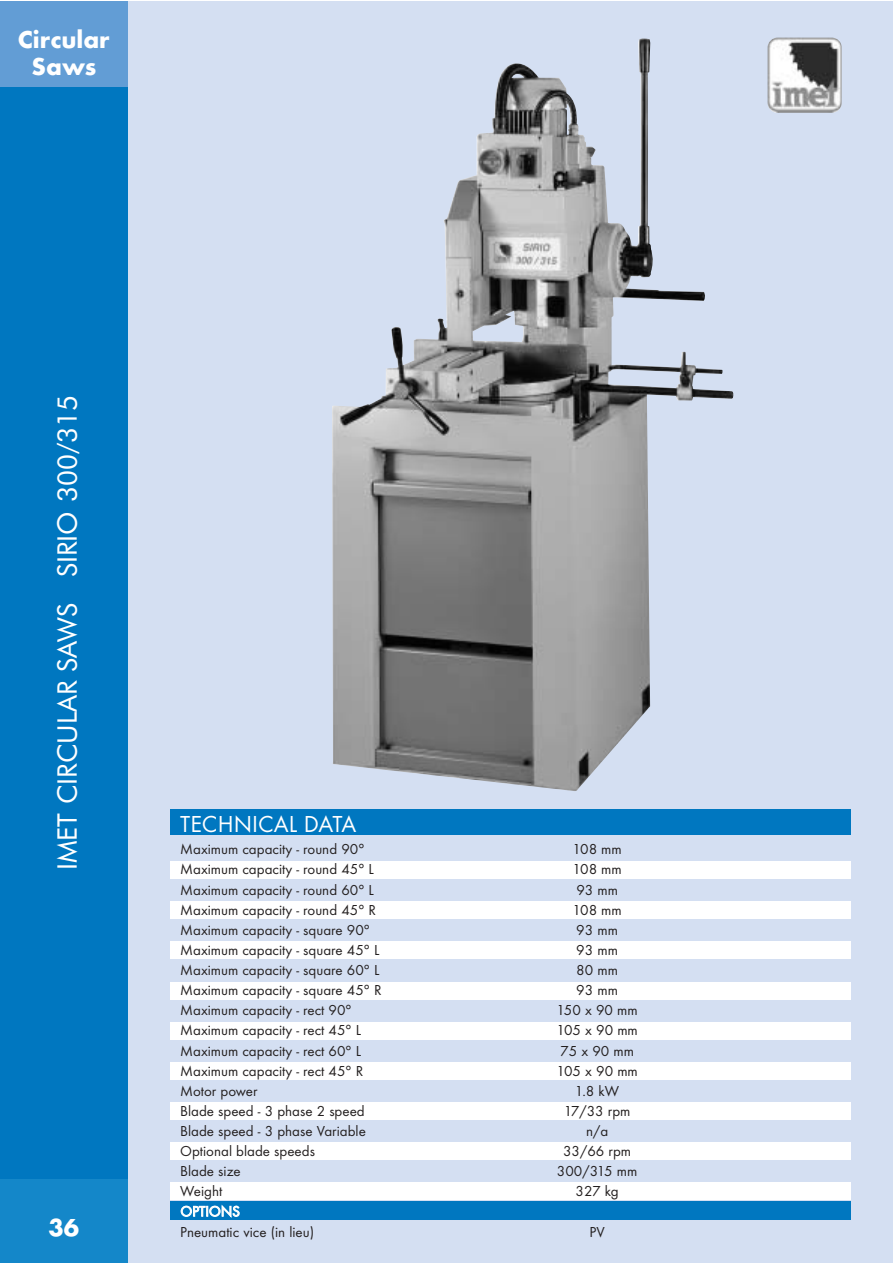
<style>
.page{position:relative;width:893px;height:1263px;background:#fff}
.page>*{position:absolute;margin:0;border:0;box-sizing:border-box;transform-origin:0 0}
.t1{font:27px "Futura BT";color:#fff}
.t2{font:700 25.5px/27px "Futura T";color:#fff;text-align:center}
.t3{font:24px "Futura T";color:#fff}
.t4{font:15px "Futura T";color:#231f1f}
.t5{font:15px "Futura T";letter-spacing:-.005em;color:#fff}
</style>
<div class="page">
<div style="left:0;top:2px;width:892px;height:1261px;background:#d4dff2"></div>
<div style="left:0;top:2px;width:128px;height:1261px;background:#0077c0"></div>
<div style="left:0;top:1179px;width:128px;height:84px;background:#1487c9"></div>
<div style="left:0;top:2px;width:128px;height:85px;background:#629dd5"></div>
<div style="left:170px;top:1201px;width:680px;height:19px;background:#0077c0"></div>
<div style="left:170px;top:809px;width:680px;height:26px;background:#0077c0"></div>
<div style="left:170px;top:861px;width:680px;height:18px;background:#fff"></div>
<div style="left:170px;top:901px;width:680px;height:18px;background:#fff"></div>
<div style="left:170px;top:942px;width:680px;height:17px;background:#fff"></div>
<div style="left:170px;top:982px;width:680px;height:17px;background:#fff"></div>
<div style="left:170px;top:1022px;width:680px;height:18px;background:#fff"></div>
<div style="left:170px;top:1062px;width:680px;height:18px;background:#fff"></div>
<div style="left:170px;top:1102px;width:680px;height:18px;background:#fff"></div>
<div style="left:170px;top:1142px;width:680px;height:18px;background:#fff"></div>
<div style="left:170px;top:1183px;width:680px;height:17px;background:#fff"></div>
<img style="left:332px;top:38px;width:401px;height:753px">
<img style="left:767px;top:38px;width:74px;height:75px;border-radius:10px">
<h2 class="t2" style="left:18px;top:28px;width:93px">Circular<br>Saws</h2>
<h1 class="t1" style="left:57px;top:870px;width:476px;rotate:-90deg">IMET CIRCULAR SAWS SIRIO 300/315</h1>
<h2 class="t2" style="left:48px;top:1216px;width:32px">36</h2>
<h3 class="t3" style="left:180px;top:813px;width:178px">TECHNICAL DATA</h3>
<p class="t4" style="left:180px;top:843px;width:186px">Maximum capacity - round 90°</p>
<p class="t4" style="left:572px;top:843px;width:51px">108 mm</p>
<p class="t4" style="left:180px;top:863px;width:195px">Maximum capacity - round 45° L</p>
<p class="t4" style="left:572px;top:863px;width:51px">108 mm</p>
<p class="t4" style="left:180px;top:883px;width:195px">Maximum capacity - round 60° L</p>
<p class="t4" style="left:576px;top:883px;width:43px">93 mm</p>
<p class="t4" style="left:180px;top:903px;width:197px">Maximum capacity - round 45° R</p>
<p class="t4" style="left:572px;top:903px;width:51px">108 mm</p>
<p class="t4" style="left:180px;top:923px;width:191px">Maximum capacity - square 90°</p>
<p class="t4" style="left:576px;top:923px;width:43px">93 mm</p>
<p class="t4" style="left:180px;top:943px;width:201px">Maximum capacity - square 45° L</p>
<p class="t4" style="left:576px;top:943px;width:43px">93 mm</p>
<p class="t4" style="left:180px;top:963px;width:201px">Maximum capacity - square 60° L</p>
<p class="t4" style="left:576px;top:963px;width:43px">80 mm</p>
<p class="t4" style="left:180px;top:983px;width:203px">Maximum capacity - square 45° R</p>
<p class="t4" style="left:576px;top:983px;width:43px">93 mm</p>
<p class="t4" style="left:180px;top:1004px;width:173px">Maximum capacity - rect 90°</p>
<p class="t4" style="left:556px;top:1004px;width:82px">150 x 90 mm</p>
<p class="t4" style="left:180px;top:1024px;width:182px">Maximum capacity - rect 45° L</p>
<p class="t4" style="left:556px;top:1024px;width:83px">105 x 90 mm</p>
<p class="t4" style="left:180px;top:1044px;width:182px">Maximum capacity - rect 60° L</p>
<p class="t4" style="left:560px;top:1044px;width:75px">75 x 90 mm</p>
<p class="t4" style="left:180px;top:1064px;width:185px">Maximum capacity - rect 45° R</p>
<p class="t4" style="left:556px;top:1064px;width:83px">105 x 90 mm</p>
<p class="t4" style="left:180px;top:1084px;width:79px">Motor power</p>
<p class="t4" style="left:575px;top:1084px;width:46px">1.8 kW</p>
<p class="t4" style="left:180px;top:1104px;width:186px">Blade speed - 3 phase 2 speed</p>
<p class="t4" style="left:563px;top:1104px;width:68px">17/33 rpm</p>
<p class="t4" style="left:180px;top:1124px;width:187px">Blade speed - 3 phase Variable</p>
<p class="t4" style="left:586px;top:1124px;width:24px">n/a</p>
<p class="t4" style="left:180px;top:1145px;width:136px">Optional blade speeds</p>
<p class="t4" style="left:563px;top:1145px;width:70px">33/66 rpm</p>
<p class="t4" style="left:180px;top:1165px;width:62px">Blade size</p>
<p class="t4" style="left:557px;top:1165px;width:82px">300/315 mm</p>
<p class="t4" style="left:180px;top:1185px;width:44px">Weight</p>
<p class="t4" style="left:575px;top:1185px;width:45px">327 kg</p>
<p class="t5" style="left:180px;top:1205px;width:61px">OPTIONS</p>
<p class="t4" style="left:180px;top:1225px;width:135px">Pneumatic vice (in lieu)</p>
<p class="t4" style="left:589px;top:1225px;width:17px">PV</p>
</div>
